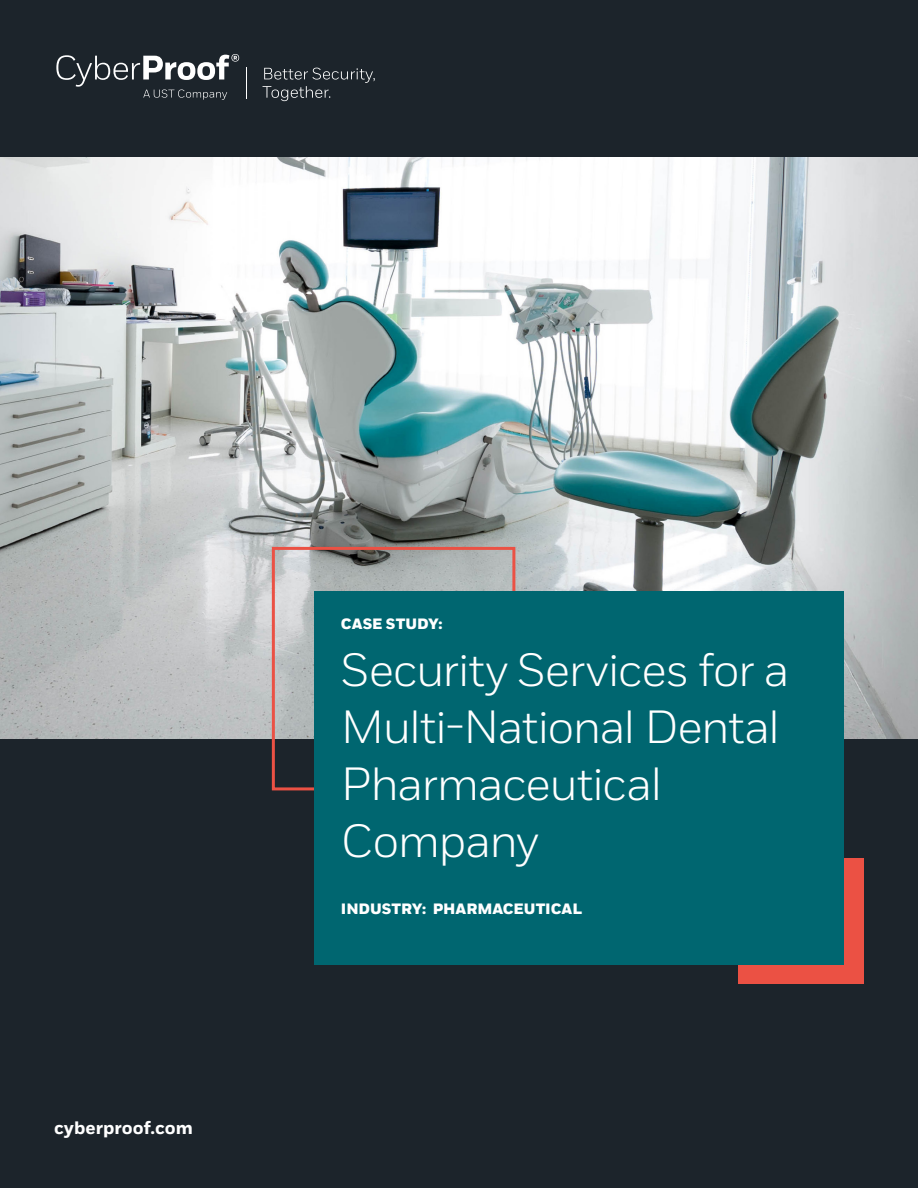
<style>
.page{position:relative;width:918px;height:1188px;background:#1c242b}
.page>*{position:absolute;margin:0;border:0;box-sizing:border-box;transform-origin:0 0}
.t1{font:300 46.5px/57px "Fort";letter-spacing:-.03em;color:#fff}
.t2{font:700 18px "Fort";color:#fff}
.t3{font:800 15px "Fort";letter-spacing:-.005em;color:#fff}
</style>
<div class="page">
<div style="left:739px;top:859px;width:125px;height:125px;background:#eb5144"></div>
<img style="left:0;top:158px;width:918px;height:581px">
<div style="left:272px;top:547px;width:243px;height:243px;border:3px solid #eb5144"></div>
<div style="left:314px;top:591px;width:529px;height:374px;background:#006670"></div>
<svg style="left:56px;top:54px;width:183px;height:46px"></svg>
<svg style="left:263px;top:68px;width:112px;height:33px"></svg>
<hr style="left:247px;top:67px;width:1px;height:32px;background:#fff">
<p class="t2" style="left:54px;top:1117px;width:140px">cyberproof.com</p>
<p class="t3" style="left:341px;top:614px;width:103px">CASE STUDY:</p>
<p class="t1" style="left:341px;top:641px;width:450px">Security Services for a<br>Multi-National Dental<br>Pharmaceutical<br>Company</p>
<p class="t3" style="left:341px;top:899px;width:243px">INDUSTRY: PHARMACEUTICAL</p>
</div>
